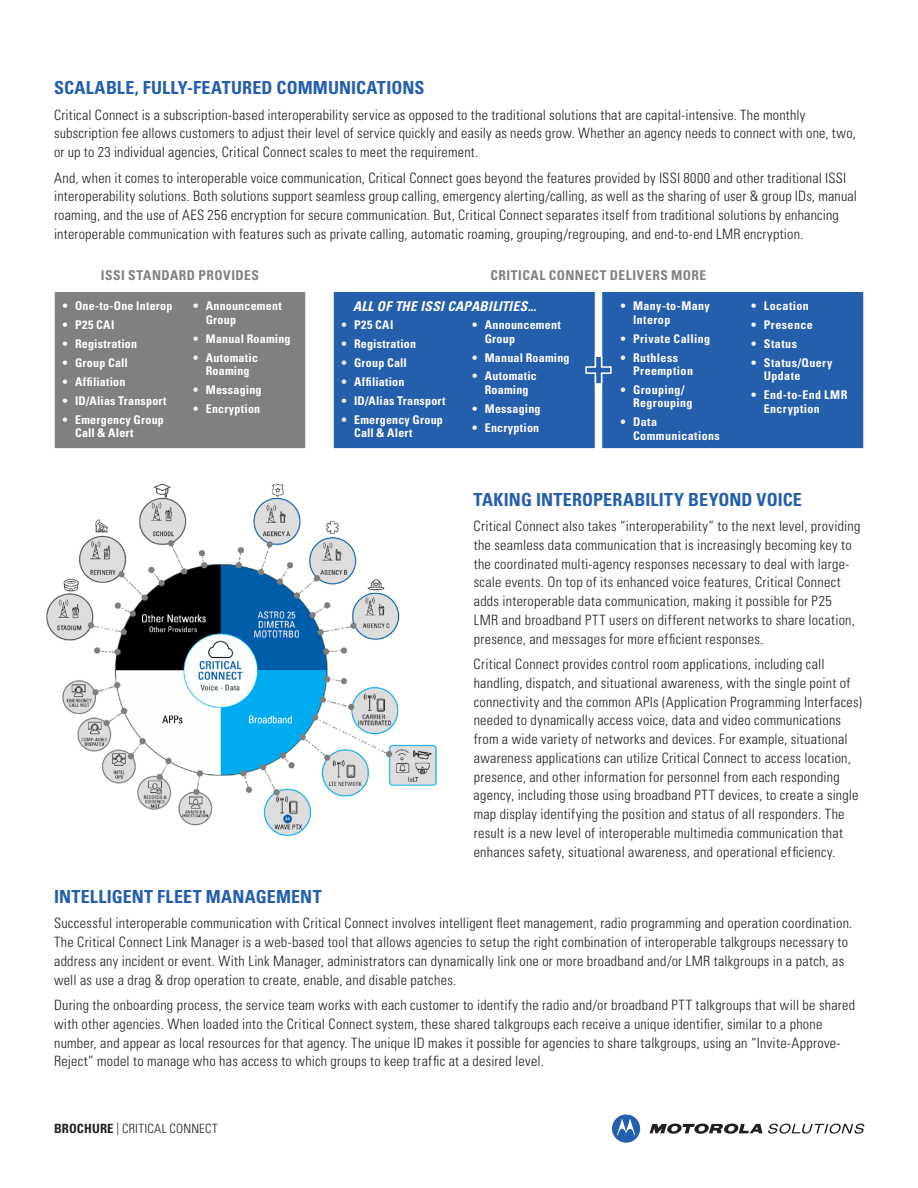
<style>
.page{position:relative;width:918px;height:1188px;background:#fff}
.page>*{position:absolute;margin:0;border:0;box-sizing:border-box;transform-origin:0 0}
.t1{font:700 condensed 18px "Univers";letter-spacing:.01em;color:#235fad}
.t2{font:300 condensed 14.25px/18.8px "Univers LT Std";letter-spacing:.02em;color:#231f20}
.t3{font:700 condensed 13.5px "Univers";letter-spacing:.035em;color:#808180}
.t4{font:italic 700 condensed 13.5px "Univers LT Std";letter-spacing:.02em;color:#fff}
.t5{font:300 condensed 12.75px "Univers LT Std";letter-spacing:.02em;color:#231f20}
.t6{font:700 condensed 12px/13.5px "Univers";letter-spacing:.025em;color:#fff}
.s1{font-family:"Univers LT Std";font-weight:300}
.s2{font-family:"Univers";font-weight:700}
</style>
<div class="page">
<img style="left:46px;top:483px;width:391px;height:353px">
<div style="left:53px;top:290px;width:254px;height:160px;background:#7f8080;border:2px solid #fff"></div>
<div style="left:332px;top:290px;width:264px;height:160px;background:#235fad;border:2px solid #fff"></div>
<div style="left:601px;top:290px;width:264px;height:160px;background:#235fad;border:2px solid #fff"></div>
<svg style="left:585px;top:355px;width:27px;height:30px"></svg>
<svg style="left:650px;top:1124px;width:112px;height:10px"></svg>
<svg style="left:612px;top:1115px;width:28px;height:28px"></svg>
<svg style="left:768px;top:1124px;width:96px;height:10px"></svg>
<p class="t1" style="left:54px;top:77px;width:372px">SCALABLE, FULLY-FEATURED COMMUNICATIONS</p>
<p class="t2" style="left:54px;top:105px;width:803px">Critical Connect is a subscription-based interoperability service as opposed to the traditional solutions that are capital-intensive. The monthly subscription fee allows customers to adjust their level of service quickly and easily as needs grow. Whether an agency needs to connect with one, two, or up to 23 individual agencies, Critical Connect scales to meet the requirement.</p>
<p class="t2" style="left:54px;top:168px;width:804px">And, when it comes to interoperable voice communication, Critical Connect goes beyond the features provided by ISSI 8000 and other traditional ISSI interoperability solutions. Both solutions support seamless group calling, emergency alerting/calling, as well as the sharing of user &amp; group IDs, manual roaming, and the use of AES 256 encryption for secure communication. But, Critical Connect separates itself from traditional solutions by enhancing interoperable communication with features such as private calling, automatic roaming, grouping/regrouping, and end-to-end LMR encryption.</p>
<p class="t3" style="left:101px;top:267px;width:160px">ISSI STANDARD PROVIDES</p>
<p class="t3" style="left:490px;top:267px;width:217px">CRITICAL CONNECT DELIVERS MORE</p>
<p class="t6" style="left:62px;top:299px;width:112px"><span class="s1">•</span> One-to-One lnterop</p>
<p class="t6" style="left:62px;top:318px;width:54px"><span class="s1">•</span> P25 CAI</p>
<p class="t6" style="left:62px;top:337px;width:77px"><span class="s1">•</span> Registration</p>
<p class="t6" style="left:62px;top:356px;width:68px"><span class="s1">•</span> Group Call</p>
<p class="t6" style="left:62px;top:375px;width:65px"><span class="s1">•</span> Affiliation</p>
<p class="t6" style="left:62px;top:394px;width:107px"><span class="s1">•</span> ID/Alias Transport</p>
<p class="t6" style="left:75px;top:413px;width:90px;text-indent:-13px"><span class="s1">•</span> Emergency Group<br>Call &amp; Alert</p>
<p class="t6" style="left:206px;top:299px;width:78px;text-indent:-14px"><span class="s1">•</span> Announcement<br>Group</p>
<p class="t6" style="left:192px;top:332px;width:100px"><span class="s1">•</span> Manual Roaming</p>
<p class="t6" style="left:192px;top:350px;width:67px;text-align:center"><span class="s1">•</span> Automatic<br>Roaming</p>
<p class="t6" style="left:192px;top:383px;width:71px"><span class="s1">•</span> Messaging</p>
<p class="t6" style="left:192px;top:402px;width:70px"><span class="s1">•</span> Encryption</p>
<p class="t4" style="left:353px;top:298px;width:185px">ALL OF THE ISSI CAPABILITIES...</p>
<p class="t6" style="left:633px;top:299px;width:78px;text-indent:-14px"><span class="s1">•</span> Many-to-Many lnterop</p>
<p class="t6" style="left:620px;top:332px;width:92px"><span class="s1">•</span> Private Calling</p>
<p class="t6" style="left:633px;top:350px;width:61px;text-indent:-14px"><span class="s1">•</span> Ruthless<br>Preemption</p>
<p class="t6" style="left:633px;top:383px;width:61px;text-indent:-14px"><span class="s1">•</span> Grouping/<br>Regrouping</p>
<p class="t6" style="left:633px;top:415px;width:88px;text-indent:-14px"><span class="s1">•</span> Data<br>Communications</p>
<p class="t6" style="left:341px;top:318px;width:54px"><span class="s1">•</span> P25 CAI</p>
<p class="t6" style="left:341px;top:337px;width:77px"><span class="s1">•</span> Registration</p>
<p class="t6" style="left:341px;top:356px;width:68px"><span class="s1">•</span> Group Call</p>
<p class="t6" style="left:341px;top:375px;width:65px"><span class="s1">•</span> Affiliation</p>
<p class="t6" style="left:341px;top:394px;width:107px"><span class="s1">•</span> ID/Alias Transport</p>
<p class="t6" style="left:354px;top:413px;width:90px;text-indent:-13px"><span class="s1">•</span> Emergency Group<br>Call &amp; Alert</p>
<p class="t6" style="left:485px;top:318px;width:78px;text-indent:-13px"><span class="s1">•</span> Announcement<br>Group</p>
<p class="t6" style="left:471px;top:350px;width:100px"><span class="s1">•</span> Manual Roaming</p>
<p class="t6" style="left:471px;top:369px;width:67px;text-align:center"><span class="s1">•</span> Automatic<br>Roaming</p>
<p class="t6" style="left:471px;top:402px;width:71px"><span class="s1">•</span> Messaging</p>
<p class="t6" style="left:471px;top:421px;width:70px"><span class="s1">•</span> Encryption</p>
<p class="t6" style="left:750px;top:299px;width:60px"><span class="s1">•</span> Location</p>
<p class="t6" style="left:750px;top:318px;width:64px"><span class="s1">•</span> Presence</p>
<p class="t6" style="left:750px;top:337px;width:48px"><span class="s1">•</span> Status</p>
<p class="t6" style="left:764px;top:356px;width:70px;text-indent:-14px"><span class="s1">•</span> Status/Query<br>Update</p>
<p class="t6" style="left:764px;top:388px;width:85px;text-indent:-13px"><span class="s1">•</span> End-to-End LMR<br>Encryption</p>
<p class="t1" style="left:474px;top:488px;width:330px">TAKING INTEROPERABILITY BEYOND VOICE</p>
<p class="t2" style="left:474px;top:517px;width:388px">Critical Connect also takes “interoperability” to the next level, providing the seamless data communication that is increasingly becoming key to the coordinated multi-agency responses necessary to deal with large&shy;scale events. On top of its enhanced voice features, Critical Connect adds interoperable data communication, making it possible for P25<br>LMR and broadband PTT users on different networks to share location, presence, and messages for more efficient responses.</p>
<p class="t2" style="left:474px;top:655px;width:390px">Critical Connect provides control room applications, including call handling, dispatch, and situational awareness, with the single point of connectivity and the common APls (Application Programming Interfaces) needed to dynamically access voice, data and video communications from a wide variety of networks and devices. For example, situational awareness applications can utilize Critical Connect to access location, presence, and other information for personnel from each responding agency, including those using broadband PTT devices, to create a single map display identifying the position and status of all responders. The result is a new level of interoperable multimedia communication that enhances safety, situational awareness, and operational efficiency.</p>
<p class="t1" style="left:54px;top:886px;width:269px">INTELLIGENT FLEET MANAGEMENT</p>
<p class="t2" style="left:54px;top:914px;width:800px">Successful interoperable communication with Critical Connect involves intelligent fleet management, radio programming and operation coordination.<br>The Critical Connect Link Manager is a web-based tool that allows agencies to setup the right combination of interoperable talkgroups necessary to address any incident or event. With Link Manager, administrators can dynamically link one or more broadband and/or LMR talkgroups in a patch, as well as use a drag &amp; drop operation to create, enable, and disable patches.</p>
<p class="t2" style="left:54px;top:996px;width:803px">During the onboarding process, the service team works with each customer to identify the radio and/or broadband PTT talkgroups that will be shared with other agencies. When loaded into the Critical Connect system, these shared talkgroups each receive a unique identifier, similar to a phone number, and appear as local resources for that agency. The unique ID makes it possible for agencies to share talkgroups, using an “Invite-Approve-Reject” model to manage who has access to which groups to keep traffic at a desired level.</p>
<p class="t5" style="left:54px;top:1121px;width:165px"><span class="s2">BROCHURE</span> | CRITICAL CONNECT</p>
</div>
